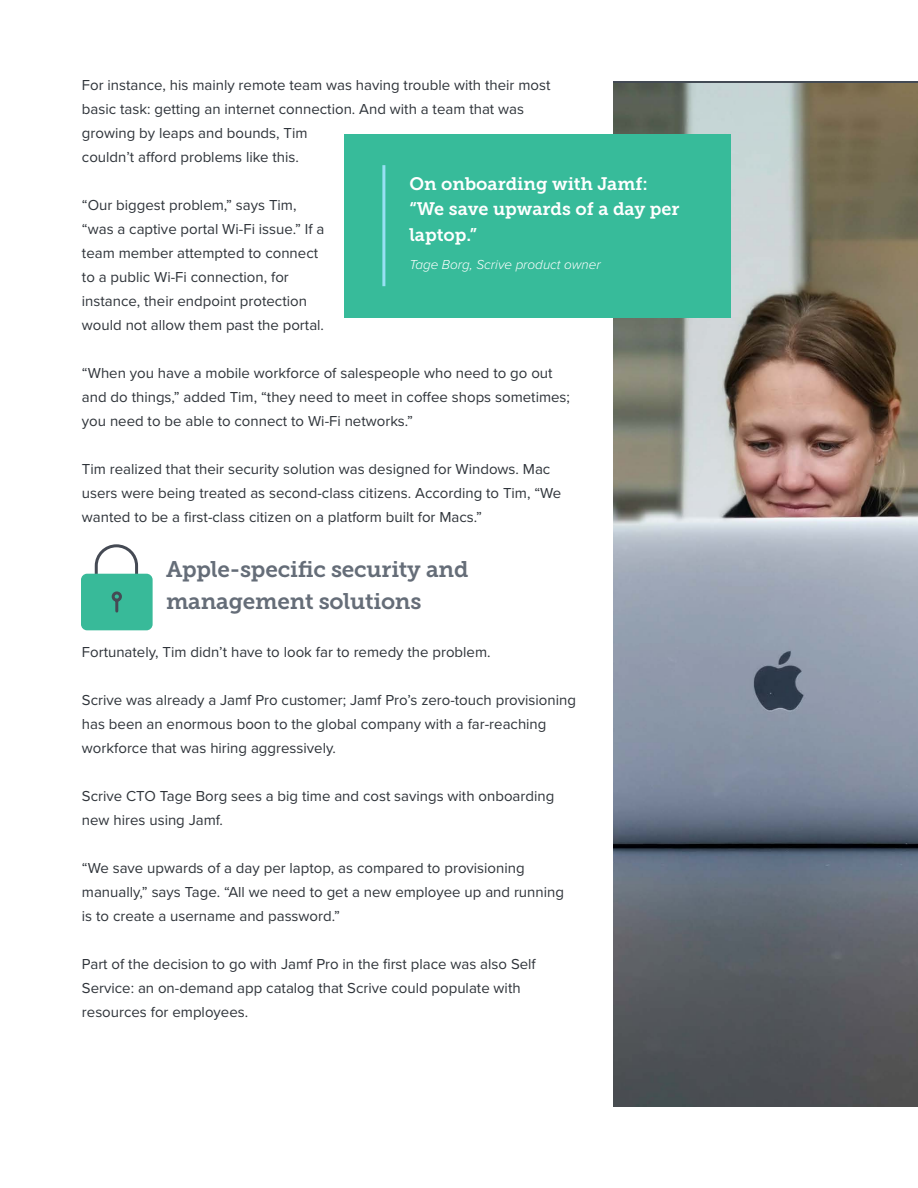
<style>
.page{position:relative;width:918px;height:1188px;background:#fff}
.page>*{position:absolute;margin:0;border:0;box-sizing:border-box;transform-origin:0 0}
.t1{font:22.5px/31.5px "Museo Slab 700";letter-spacing:-.01em;color:#656d78}
.t2{font:18px/25.5px "Museo Slab 700";color:#fff}
.t3{font:15px/24px "Proxima Nova";color:#2f343a}
.t4{font:italic 300 13.5px "Proxima Nova";color:#fff}
</style>
<div class="page">
<img style="left:613px;top:83px;width:305px;height:1024px">
<div style="left:345px;top:134px;width:386px;height:184px;background:#37bb9a"></div>
<hr style="left:382px;top:165px;width:3px;height:121px;background:#97e0f3">
<svg style="left:93px;top:544px;width:47px;height:30px"></svg>
<div style="left:81px;top:574px;width:72px;height:56px;background:#38ba99;border-radius:6px"></div>
<svg style="left:111px;top:591px;width:11px;height:22px"></svg>
<p class="t3" style="left:82px;top:73px;width:470px">For instance, his mainly remote team was having trouble with their most basic task: getting an internet connection. And with a team that was growing by leaps and bounds, Tim<br>couldn’t afford problems like this.</p>
<p class="t3" style="left:82px;top:193px;width:244px">“Our biggest problem,” says Tim, “was a captive portal Wi-Fi issue.” If a team member attempted to connect to a public Wi-Fi connection, for instance, their endpoint protection would not allow them past the portal.</p>
<p class="t3" style="left:82px;top:361px;width:490px">“When you have a mobile workforce of salespeople who need to go out and do things,” added Tim, “they need to meet in coffee shops sometimes; you need to be able to connect to Wi-Fi networks.”</p>
<p class="t3" style="left:82px;top:457px;width:481px">Tim realized that their security solution was designed for Windows. Mac users were being treated as second-class citizens. According to Tim, “We wanted to be a first-class citizen on a platform built for Macs.”</p>
<h1 class="t1" style="left:166px;top:554px;width:304px">Apple-specific security and management solutions</h1>
<p class="t3" style="left:82px;top:640px;width:410px">Fortunately, Tim didn’t have to look far to remedy the problem.</p>
<p class="t3" style="left:82px;top:688px;width:496px">Scrive was already a Jamf Pro customer; Jamf Pro’s zero-touch provisioning has been an enormous boon to the global company with a far-reaching workforce that was hiring aggressively.</p>
<p class="t3" style="left:82px;top:784px;width:474px">Scrive CTO Tage Borg sees a big time and cost savings with onboarding new hires using Jamf.</p>
<p class="t3" style="left:82px;top:856px;width:484px">“We save upwards of a day per laptop, as compared to provisioning manually,” says Tage. “All we need to get a new employee up and running is to create a username and password.”</p>
<p class="t3" style="left:82px;top:952px;width:455px">Part of the decision to go with Jamf Pro in the first place was also Self<br>Service: an on-demand app catalog that Scrive could populate with resources for employees.</p>
<p class="t2" style="left:409px;top:171px;width:272px">On onboarding with Jamf: “We save upwards of a day per laptop.”</p>
<p class="t4" style="left:409px;top:257px;width:193px">Tage Borg, Scrive product owner</p>
</div>
